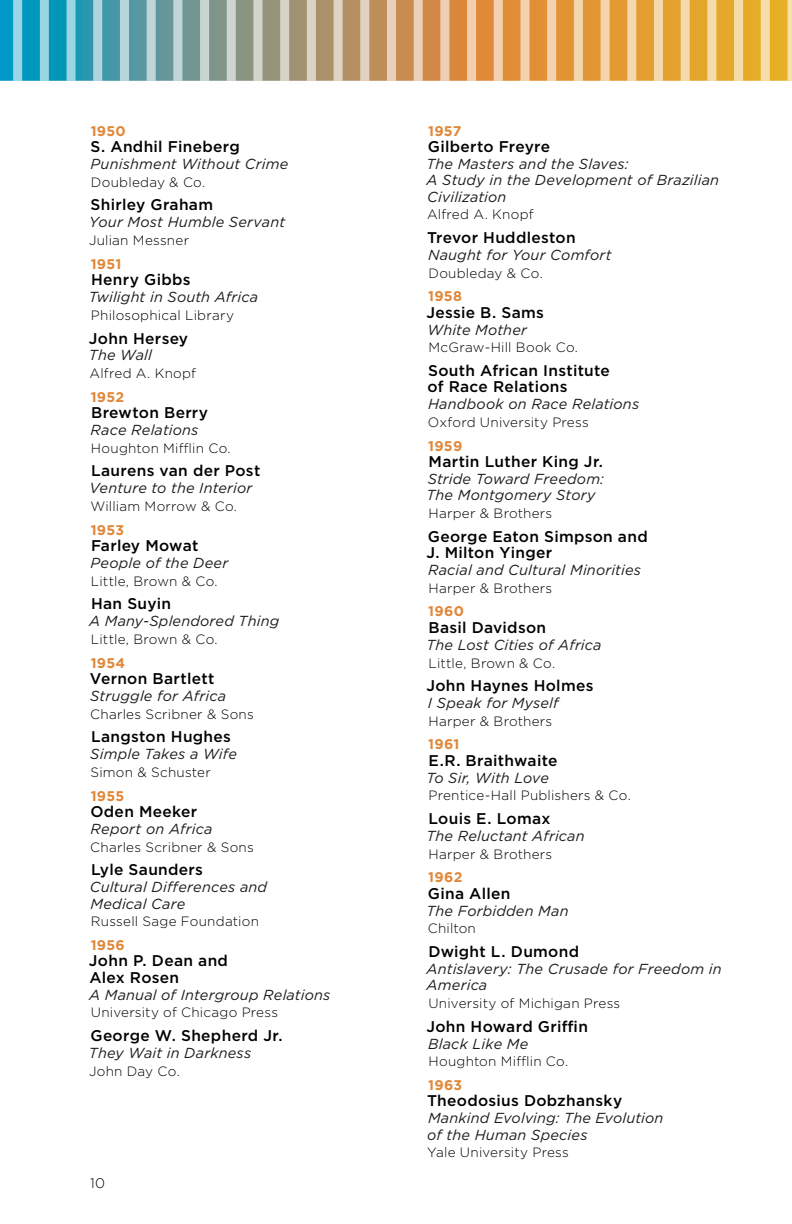
<style>
.page{position:relative;width:792px;height:1224px;background:#fff}
.page>*{position:absolute;margin:0;border:0;box-sizing:border-box;transform-origin:0 0}
.t1{font:500 15.6px/16.4px "Gotham";letter-spacing:.02em;color:#000}
.t2{font:italic 14.4px/16.4px "Gotham";letter-spacing:.01em;color:#1c1c1c}
.t3{font:700 14px "Gotham";letter-spacing:.025em;color:#e08738}
.t4{font:300 14px "Gotham";color:#000}
.t5{font:300 13.6px "Gotham";letter-spacing:.015em;color:#000}
</style>
<div class="page">
<svg style="left:13px;top:0;width:778px;height:81px;background:#d9d3bd"></svg>
<div style="left:76px;top:0;width:17px;height:81px;background:#2997af"></div>
<div style="left:0;top:0;width:13px;height:81px;background:#0098c7"></div>
<div style="left:102px;top:0;width:18px;height:81px;background:#4497a8"></div>
<div style="left:22px;top:0;width:18px;height:81px;background:#0097bf"></div>
<div style="left:129px;top:0;width:18px;height:81px;background:#5697a0"></div>
<div style="left:182px;top:0;width:18px;height:81px;background:#729692"></div>
<div style="left:236px;top:0;width:17px;height:81px;background:#899482"></div>
<div style="left:343px;top:0;width:17px;height:81px;background:#b58f62"></div>
<div style="left:316px;top:0;width:18px;height:81px;background:#ac916a"></div>
<div style="left:556px;top:0;width:18px;height:81px;background:#e29434"></div>
<div style="left:583px;top:0;width:18px;height:81px;background:#e29733"></div>
<div style="left:636px;top:0;width:18px;height:81px;background:#e39d30"></div>
<div style="left:716px;top:0;width:18px;height:81px;background:#e5a82b"></div>
<div style="left:743px;top:0;width:18px;height:81px;background:#e6ac28"></div>
<div style="left:49px;top:0;width:18px;height:81px;background:#0097b7"></div>
<div style="left:156px;top:0;width:17px;height:81px;background:#659699"></div>
<div style="left:209px;top:0;width:18px;height:81px;background:#7f958a"></div>
<div style="left:263px;top:0;width:17px;height:81px;background:#979379"></div>
<div style="left:289px;top:0;width:18px;height:81px;background:#a29271"></div>
<div style="left:423px;top:0;width:17px;height:81px;background:#d18a47"></div>
<div style="left:449px;top:0;width:18px;height:81px;background:#da883d"></div>
<div style="left:530px;top:0;width:17px;height:81px;background:#e19035"></div>
<div style="left:770px;top:0;width:17px;height:81px;background:#e6af26"></div>
<div style="left:690px;top:0;width:17px;height:81px;background:#e4a52d"></div>
<div style="left:476px;top:0;width:18px;height:81px;background:#e08937"></div>
<div style="left:503px;top:0;width:17px;height:81px;background:#e18d36"></div>
<div style="left:663px;top:0;width:18px;height:81px;background:#e4a12e"></div>
<div style="left:369px;top:0;width:18px;height:81px;background:#bf8d59"></div>
<div style="left:396px;top:0;width:18px;height:81px;background:#c88c51"></div>
<div style="left:610px;top:0;width:17px;height:81px;background:#e39a31"></div>
<p class="t3" style="left:91px;top:121px;width:37px">1950</p>
<p class="t1" style="left:91px;top:138px;width:151px">S. Andhil Fineberg</p>
<p class="t2" style="left:91px;top:155px;width:199px">Punishment Without Crime</p>
<p class="t5" style="left:91px;top:173px;width:116px">Doubleday &amp; Co.</p>
<p class="t1" style="left:91px;top:196px;width:124px">Shirley Graham</p>
<p class="t2" style="left:89px;top:214px;width:197px">Your Most Humble Servant</p>
<p class="t5" style="left:89px;top:232px;width:102px">Julian Messner</p>
<p class="t3" style="left:91px;top:255px;width:32px">1951</p>
<p class="t1" style="left:91px;top:271px;width:101px">Henry Gibbs</p>
<p class="t2" style="left:89px;top:289px;width:171px">Twilight in South Africa</p>
<p class="t5" style="left:91px;top:306px;width:144px">Philosophical Library</p>
<p class="t1" style="left:89px;top:330px;width:101px">John Hersey</p>
<p class="t2" style="left:89px;top:347px;width:65px">The Wall</p>
<p class="t5" style="left:90px;top:365px;width:108px">Alfred A. Knopf</p>
<p class="t3" style="left:91px;top:388px;width:35px">1952</p>
<p class="t1" style="left:91px;top:404px;width:119px">Brewton Berry</p>
<p class="t2" style="left:91px;top:421px;width:109px">Race Relations</p>
<p class="t5" style="left:91px;top:439px;width:141px">Houghton Mifflin Co.</p>
<p class="t1" style="left:91px;top:463px;width:171px">Laurens van der Post</p>
<p class="t2" style="left:90px;top:480px;width:164px">Venture to the Interior</p>
<p class="t5" style="left:90px;top:498px;width:148px">William Morrow &amp; Co.</p>
<p class="t3" style="left:91px;top:520px;width:35px">1953</p>
<p class="t1" style="left:91px;top:537px;width:109px">Farley Mowat</p>
<p class="t2" style="left:91px;top:554px;width:139px">People of the Deer</p>
<p class="t5" style="left:91px;top:572px;width:128px">Little, Brown &amp; Co.</p>
<p class="t1" style="left:91px;top:595px;width:82px">Han Suyin</p>
<p class="t2" style="left:89px;top:613px;width:192px">A Many-Splendored Thing</p>
<p class="t5" style="left:91px;top:631px;width:128px">Little, Brown &amp; Co.</p>
<p class="t3" style="left:91px;top:653px;width:36px">1954</p>
<p class="t1" style="left:90px;top:670px;width:126px">Vernon Bartlett</p>
<p class="t2" style="left:90px;top:687px;width:137px">Struggle for Africa</p>
<p class="t5" style="left:90px;top:705px;width:165px">Charles Scribner &amp; Sons</p>
<p class="t1" style="left:91px;top:728px;width:141px">Langston Hughes</p>
<p class="t2" style="left:90px;top:746px;width:148px">Simple Takes a Wife</p>
<p class="t5" style="left:91px;top:764px;width:122px">Simon &amp; Schuster</p>
<p class="t3" style="left:91px;top:786px;width:35px">1955</p>
<p class="t1" style="left:90px;top:803px;width:108px">Oden Meeker</p>
<p class="t2" style="left:91px;top:820px;width:123px">Report on Africa</p>
<p class="t5" style="left:90px;top:838px;width:165px">Charles Scribner &amp; Sons</p>
<p class="t1" style="left:91px;top:861px;width:114px">Lyle Saunders</p>
<p class="t2" style="left:90px;top:879px;width:179px">Cultural Differences and<br>Medical Care</p>
<p class="t5" style="left:91px;top:913px;width:170px">Russell Sage Foundation</p>
<p class="t3" style="left:91px;top:936px;width:36px">1956</p>
<p class="t1" style="left:89px;top:952px;width:141px">John P. Dean and<br>Alex Rosen</p>
<p class="t2" style="left:89px;top:986px;width:243px">A Manual of Intergroup Relations</p>
<p class="t5" style="left:91px;top:1004px;width:189px">University of Chicago Press</p>
<p class="t1" style="left:90px;top:1027px;width:194px">George W. Shepherd Jr.</p>
<p class="t2" style="left:89px;top:1044px;width:164px">They Wait in Darkness</p>
<p class="t5" style="left:89px;top:1062px;width:92px">John Day Co.</p>
<p class="t4" style="left:90px;top:1174px;width:17px">10</p>
<p class="t3" style="left:428px;top:121px;width:35px">1957</p>
<p class="t1" style="left:428px;top:138px;width:124px">Gilberto Freyre</p>
<p class="t2" style="left:426px;top:155px;width:294px">The Masters and the Slaves:<br>A Study in the Development of Brazilian<br>Civilization</p>
<p class="t5" style="left:427px;top:206px;width:108px">Alfred A. Knopf</p>
<p class="t1" style="left:427px;top:229px;width:150px">Trevor Huddleston</p>
<p class="t2" style="left:428px;top:246px;width:185px">Naught for Your Comfort</p>
<p class="t5" style="left:428px;top:264px;width:116px">Doubleday &amp; Co.</p>
<p class="t3" style="left:428px;top:287px;width:35px">1958</p>
<p class="t1" style="left:426px;top:304px;width:119px">Jessie B. Sams</p>
<p class="t2" style="left:428px;top:321px;width:101px">White Mother</p>
<p class="t5" style="left:428px;top:339px;width:151px">McGraw-Hill Book Co.</p>
<p class="t1" style="left:427px;top:362px;width:184px">South African Institute of Race Relations</p>
<p class="t2" style="left:428px;top:396px;width:213px">Handbook on Race Relations</p>
<p class="t5" style="left:428px;top:414px;width:162px">Oxford University Press</p>
<p class="t3" style="left:428px;top:436px;width:36px">1959</p>
<p class="t1" style="left:429px;top:453px;width:176px">Martin Luther King Jr.</p>
<p class="t2" style="left:426px;top:470px;width:179px">Stride Toward Freedom:<br>The Montgomery Story</p>
<p class="t5" style="left:428px;top:505px;width:125px">Harper &amp; Brothers</p>
<p class="t1" style="left:426px;top:528px;width:223px">George Eaton Simpson and<br>J. Milton Yinger</p>
<p class="t2" style="left:428px;top:561px;width:214px">Racial and Cultural Minorities</p>
<p class="t5" style="left:428px;top:579px;width:125px">Harper &amp; Brothers</p>
<p class="t3" style="left:428px;top:602px;width:37px">1960</p>
<p class="t1" style="left:429px;top:619px;width:119px">Basil Davidson</p>
<p class="t2" style="left:426px;top:636px;width:177px">The Lost Cities of Africa</p>
<p class="t5" style="left:428px;top:654px;width:128px">Little, Brown &amp; Co.</p>
<p class="t1" style="left:426px;top:677px;width:169px">John Haynes Holmes</p>
<p class="t2" style="left:428px;top:694px;width:132px">I Speak for Myself</p>
<p class="t5" style="left:428px;top:712px;width:125px">Harper &amp; Brothers</p>
<p class="t3" style="left:428px;top:735px;width:33px">1961</p>
<p class="t1" style="left:429px;top:752px;width:130px">E.R. Braithwaite</p>
<p class="t2" style="left:426px;top:769px;width:124px">To Sir, With Love</p>
<p class="t5" style="left:428px;top:787px;width:204px">Prentice-Hall Publishers &amp; Co.</p>
<p class="t1" style="left:429px;top:810px;width:123px">Louis E. Lomax</p>
<p class="t2" style="left:426px;top:827px;width:160px">The Reluctant African</p>
<p class="t5" style="left:428px;top:845px;width:125px">Harper &amp; Brothers</p>
<p class="t3" style="left:428px;top:868px;width:36px">1962</p>
<p class="t1" style="left:428px;top:885px;width:84px">Gina Allen</p>
<p class="t2" style="left:426px;top:902px;width:144px">The Forbidden Man</p>
<p class="t5" style="left:428px;top:920px;width:50px">Chilton</p>
<p class="t1" style="left:429px;top:943px;width:152px">Dwight L. Dumond</p>
<p class="t2" style="left:427px;top:960px;width:297px">Antislavery: The Crusade for Freedom in<br>America</p>
<p class="t5" style="left:428px;top:995px;width:193px">University of Michigan Press</p>
<p class="t1" style="left:426px;top:1018px;width:163px">John Howard Griffin</p>
<p class="t2" style="left:428px;top:1035px;width:102px">Black Like Me</p>
<p class="t5" style="left:428px;top:1053px;width:141px">Houghton Mifflin Co.</p>
<p class="t3" style="left:428px;top:1076px;width:36px">1963</p>
<p class="t1" style="left:427px;top:1092px;width:197px">Theodosius Dobzhansky</p>
<p class="t2" style="left:427px;top:1110px;width:238px">Mankind Evolving: The Evolution of the Human Species</p>
<p class="t5" style="left:427px;top:1144px;width:143px">Yale University Press</p>
</div>
